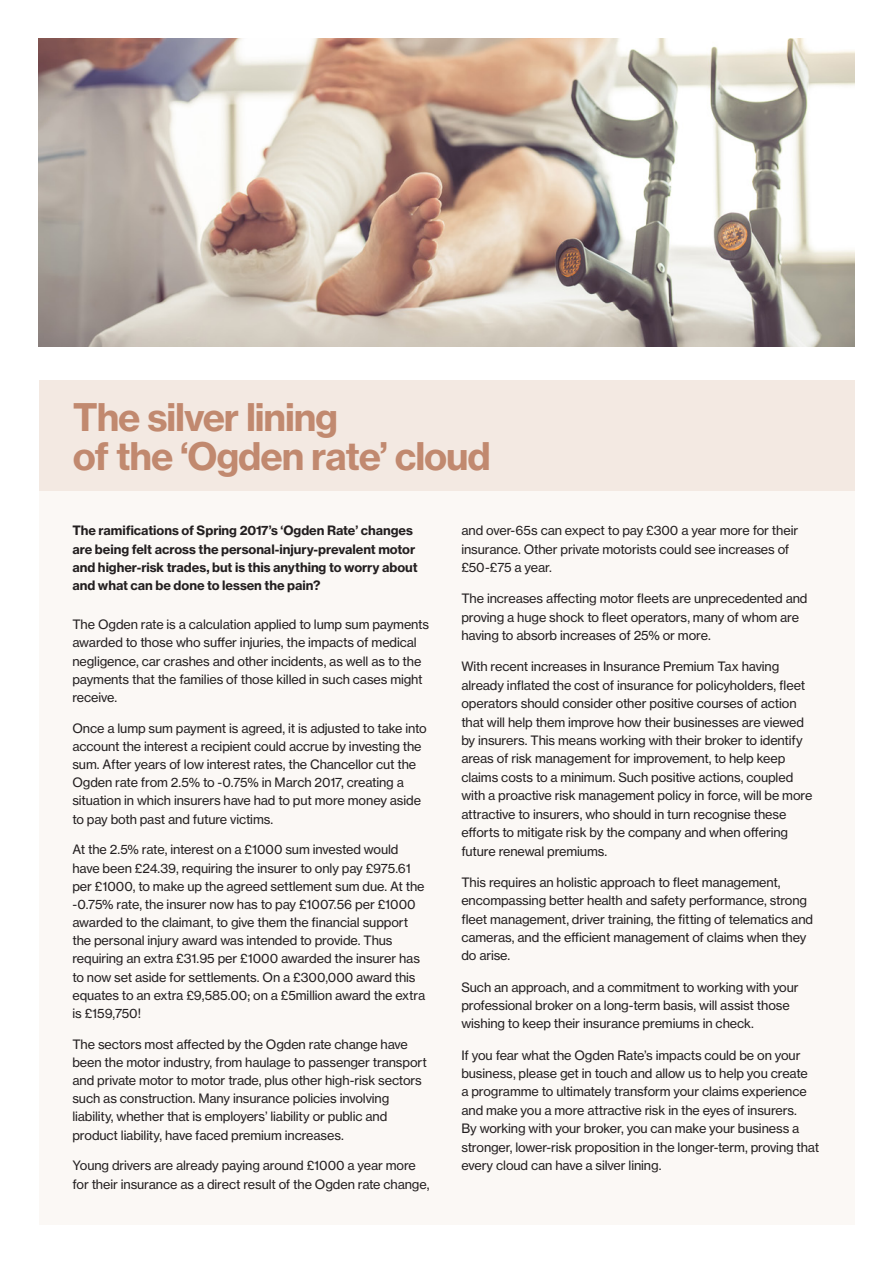
<style>
.page{position:relative;width:893px;height:1263px;background:#fff}
.page>*{position:absolute;margin:0;border:0;box-sizing:border-box;transform-origin:0 0}
.t1{font:37.5px/39px "N Haas Grotesk TX Std 75 Bd";letter-spacing:-.03em;color:#c1896f}
.Body_Copy{font:12.75px/18.5px "N Haas Grotesk TX Std 55 Rg";letter-spacing:-.01em;color:#231f20}
.Intro_Para_Bold{font:12.75px/18.1px "N Haas Grotesk TX Std 75 Bd";letter-spacing:-.005em;color:#231f20}
</style>
<div class="page">
<div style="left:39px;top:381px;width:816px;height:844px;background:#fbf8f5"></div>
<div style="left:39px;top:381px;width:815px;height:110px;background:#f3e9e2"></div>
<img style="left:38px;top:38px;width:817px;height:309px">
<p class="t1" style="left:73px;top:398px;width:420px">The silver lining<br>of the ‘Ogden rate’ cloud</p>
<p class="Intro_Para_Bold" style="left:72px;top:522px;width:347px">The ramifications of Spring 2017’s ‘Ogden Rate’ changes are being felt across the personal-injury-prevalent motor and higher-risk trades, but is this anything to worry about and what can be done to lessen the pain?</p>
<p class="Body_Copy" style="left:72px;top:615px;width:358px">The Ogden rate is a calculation applied to lump sum payments awarded to those who suffer injuries, the impacts of medical negligence, car crashes and other incidents, as well as to the payments that the families of those killed in such cases might receive.</p>
<p class="Body_Copy" style="left:72px;top:719px;width:356px">Once a lump sum payment is agreed, it is adjusted to take into account the interest a recipient could accrue by investing the sum. After years of low interest rates, the Chancellor cut the Ogden rate from 2.5% to -0.75% in March 2017, creating a situation in which insurers have had to put more money aside to pay both past and future victims.</p>
<p class="Body_Copy" style="left:72px;top:841px;width:354px">At the 2.5% rate, interest on a £1000 sum invested would have been £24.39, requiring the insurer to only pay £975.61 per £1000, to make up the agreed settlement sum due. At the -0.75% rate, the insurer now has to pay £1007.56 per £1000 awarded to the claimant, to give them the financial support the personal injury award was intended to provide. Thus requiring an extra £31.95 per £1000 awarded the insurer has to now set aside for settlements. On a £300,000 award this equates to an extra £9,585.00; on a £5million award the extra is £159,750!</p>
<p class="Body_Copy" style="left:72px;top:1035px;width:356px">The sectors most affected by the Ogden rate change have been the motor industry, from haulage to passenger transport and private motor to motor trade, plus other high-risk sectors such as construction. Many insurance policies involving liability, whether that is employers’ liability or public and product liability, have faced premium increases.</p>
<p class="Body_Copy" style="left:72px;top:1157px;width:359px">Young drivers are already paying around £1000 a year more for their insurance as a direct result of the Ogden rate change,</p>
<p class="Body_Copy" style="left:461px;top:521px;width:338px">and over-65s can expect to pay £300 a year more for their insurance. Other private motorists could see increases of £50-£75 a year.</p>
<p class="Body_Copy" style="left:461px;top:589px;width:348px">The increases affecting motor fleets are unprecedented and proving a huge shock to fleet operators, many of whom are having to absorb increases of 25% or more.</p>
<p class="Body_Copy" style="left:461px;top:657px;width:353px">With recent increases in Insurance Premium Tax having already inflated the cost of insurance for policyholders, fleet operators should consider other positive courses of action that will help them improve how their businesses are viewed by insurers. This means working with their broker to identify areas of risk management for improvement, to help keep claims costs to a minimum. Such positive actions, coupled with a proactive risk management policy in force, will be more attractive to insurers, who should in turn recognise these efforts to mitigate risk by the company and when offering future renewal premiums.</p>
<p class="Body_Copy" style="left:461px;top:873px;width:353px">This requires an holistic approach to fleet management, encompassing better health and safety performance, strong fleet management, driver training, the fitting of telematics and cameras, and the efficient management of claims when they do arise.</p>
<p class="Body_Copy" style="left:461px;top:978px;width:339px">Such an approach, and a commitment to working with your professional broker on a long-term basis, will assist those wishing to keep their insurance premiums in check.</p>
<p class="Body_Copy" style="left:461px;top:1046px;width:359px">If you fear what the Ogden Rate’s impacts could be on your business, please get in touch and allow us to help you create<br>a programme to ultimately transform your claims experience and make you a more attractive risk in the eyes of insurers.<br>By working with your broker, you can make your business a stronger, lower-risk proposition in the longer-term, proving that every cloud can have a silver lining.</p>
</div>
